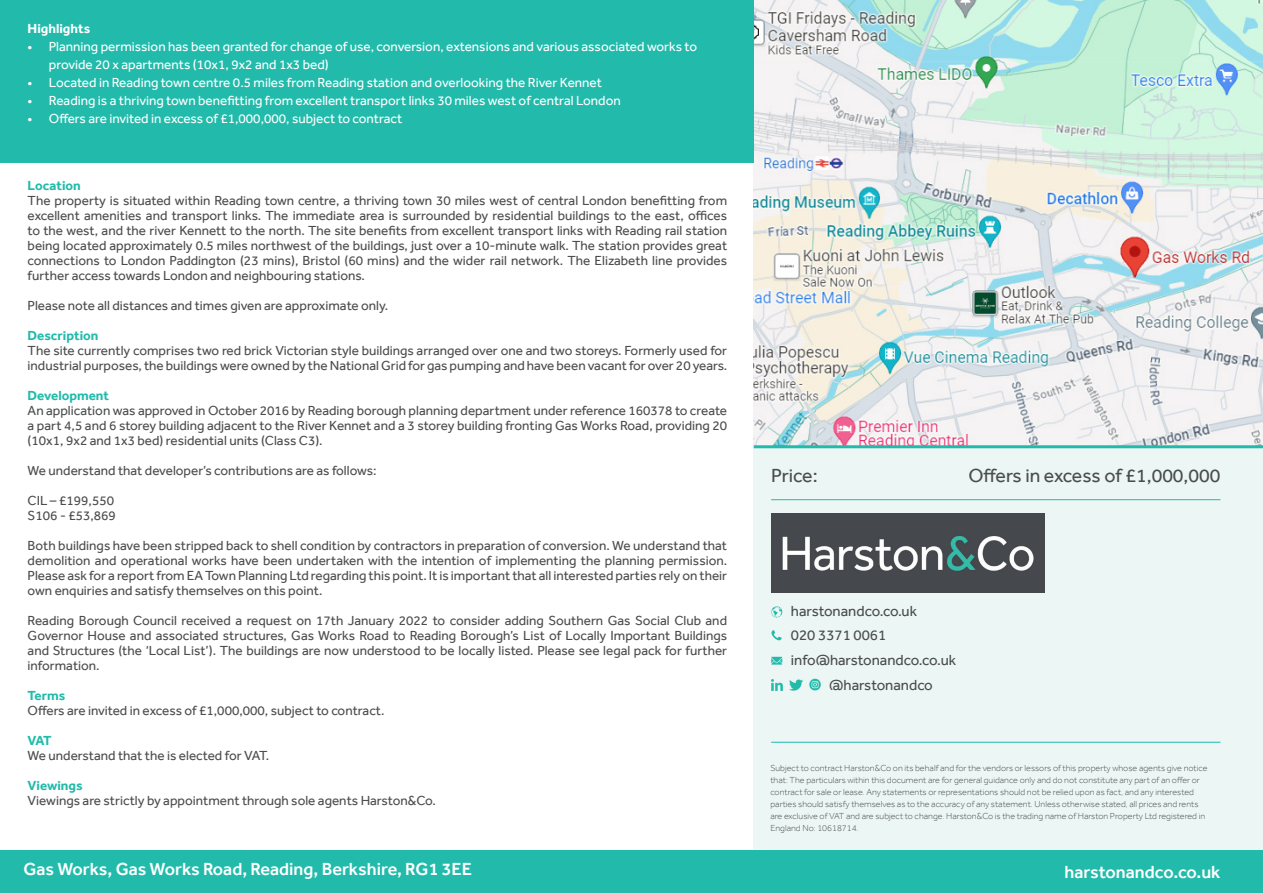
<style>
.page{position:relative;width:1263px;height:893px;background:#fff}
.page>*{position:absolute;margin:0;border:0;box-sizing:border-box;transform-origin:0 0}
.t1{font:19.5px "Effra";color:#4b4c4d}
.t2{font:500 18px "Effra";color:#fff}
.t3{font:15px "Effra";color:#4b4c4d}
.t4{font:13.5px/15px "Effra";color:#4b4c4d;text-align:justify}
.t5{font:13.5px/18px "Effra";color:#fff}
.t6{font:700 13.5px "Effra";color:#22bbab}
.t7{font:700 13.5px "Effra";color:#fff}
.t8{font:300 9px/12px "Effra";color:#4b4c4d}
</style>
<div class="page">
<div style="left:754px;top:355px;width:509px;height:495px;background:#ebf6f5"></div>
<div style="left:0;top:850px;width:1263px;height:43px;background:#22bbab"></div>
<img style="left:754px;top:0;width:509px;height:445px">
<div style="left:0;top:0;width:754px;height:162px;background:#22bbab"></div>
<hr style="left:771px;top:499px;width:449px;height:1px;background:#22bbab">
<hr style="left:754px;top:445px;width:509px;height:3px;background:#22bbab">
<svg style="left:771px;top:606px;width:11px;height:11px"></svg>
<svg style="left:771px;top:630px;width:10px;height:10px"></svg>
<svg style="left:771px;top:657px;width:11px;height:8px"></svg>
<svg style="left:771px;top:679px;width:11px;height:11px"></svg>
<svg style="left:790px;top:679px;width:13px;height:11px"></svg>
<hr style="left:771px;top:742px;width:449px;height:1px;background:#22bbab">
<svg style="left:809px;top:679px;width:12px;height:12px"></svg>
<img style="left:771px;top:514px;width:273px;height:78px">
<p class="t7" style="left:28px;top:21px;width:64px">Highlights</p>
<p class="t5" style="left:49px;top:38px;width:650px;text-indent:-21px">• Planning permission has been granted for change of use, conversion, extensions and various associated works to provide 20 x apartments (10x1, 9x2 and 1x3 bed)</p>
<p class="t5" style="left:28px;top:74px;width:576px">• Located in Reading town centre 0.5 miles from Reading station and overlooking the River Kennet</p>
<p class="t5" style="left:28px;top:92px;width:595px">• Reading is a thriving town benefitting from excellent transport links 30 miles west of central London</p>
<p class="t5" style="left:28px;top:110px;width:376px">• Offers are invited in excess of £1,000,000, subject to contract</p>
<p class="t6" style="left:28px;top:177px;width:55px">Location</p>
<p class="t4" style="left:28px;top:193px;width:701px">The property is situated within Reading town centre, a thriving town 30 miles west of central London benefitting from excellent amenities and transport links. The immediate area is surrounded by residential buildings to the east, offices to the west, and the river Kennett to the north. The site benefits from excellent transport links with Reading rail station being located approximately 0.5 miles northwest of the buildings, just over a 10-minute walk. The station provides great connections to London Paddington (23 mins), Bristol (60 mins) and the wider rail network. The Elizabeth line provides further access towards London and neighbouring stations.</p>
<p class="t4" style="left:28px;top:298px;width:362px">Please note all distances and times given are approximate only.</p>
<p class="t6" style="left:28px;top:327px;width:72px">Description</p>
<p class="t4" style="left:28px;top:343px;width:701px">The site currently comprises two red brick Victorian style buildings arranged over one and two storeys. Formerly used for industrial purposes, the buildings were owned by the National Grid for gas pumping and have been vacant for over 20 years.</p>
<p class="t6" style="left:28px;top:387px;width:83px">Development</p>
<p class="t4" style="left:28px;top:403px;width:701px">An application was approved in October 2016 by Reading borough planning department under reference 160378 to create a part 4,5 and 6 storey building adjacent to the River Kennet and a 3 storey building fronting Gas Works Road, providing 20 (10x1, 9x2 and 1x3 bed) residential units (Class C3).</p>
<p class="t4" style="left:28px;top:463px;width:350px">We understand that developer’s contributions are as follows:</p>
<p class="t4" style="left:28px;top:493px;width:88px">CIL – £199,550</p>
<p class="t4" style="left:28px;top:508px;width:90px">S106 - £53,869</p>
<p class="t4" style="left:28px;top:538px;width:701px">Both buildings have been stripped back to shell condition by contractors in preparation of conversion. We understand that demolition and operational works have been undertaken with the intention of implementing the planning permission.<br>Please ask for a report from EA Town Planning Ltd regarding this point. It is important that all interested parties rely on their own enquiries and satisfy themselves on this point.</p>
<p class="t4" style="left:28px;top:613px;width:701px">Reading Borough Council received a request on 17th January 2022 to consider adding Southern Gas Social Club and Governor House and associated structures, Gas Works Road to Reading Borough’s List of Locally Important Buildings and Structures (the ‘Local List’). The buildings are now understood to be locally listed. Please see legal pack for further information.</p>
<p class="t6" style="left:28px;top:687px;width:39px">Terms</p>
<p class="t4" style="left:28px;top:703px;width:358px">Offers are invited in excess of £1,000,000, subject to contract.</p>
<p class="t6" style="left:28px;top:732px;width:25px">VAT</p>
<p class="t4" style="left:28px;top:748px;width:243px">We understand that the is elected for VAT.</p>
<p class="t6" style="left:28px;top:777px;width:56px">Viewings</p>
<p class="t4" style="left:28px;top:793px;width:410px">Viewings are strictly by appointment through sole agents Harston&amp;Co.</p>
<p class="t2" style="left:23px;top:858px;width:450px">Gas Works, Gas Works Road, Reading, Berkshire, RG1 3EE</p>
<p class="t1" style="left:771px;top:464px;width:48px">Price:</p>
<p class="t1" style="left:968px;top:464px;width:254px">Offers in excess of £1,000,000</p>
<p class="t3" style="left:791px;top:602px;width:128px">harstonandco.co.uk</p>
<p class="t3" style="left:791px;top:626px;width:97px">020 3371 0061</p>
<p class="t3" style="left:791px;top:651px;width:167px">info@harstonandco.co.uk</p>
<p class="t3" style="left:829px;top:676px;width:105px">@harstonandco</p>
<p class="t8" style="left:770px;top:762px;width:439px">Subject to contract Harston&amp;Co on its behalf and for the vendors or lessors of this property whose agents give notice that: The particulars within this document are for general guidance only and do not constitute any part of an offer or contract for sale or lease. Any statements or representations should not be relied upon as fact, and any interested parties should satisfy themselves as to the accuracy of any statement. Unless otherwise stated, all prices and rents are exclusive of VAT and are subject to change. Harston&amp;Co is the trading name of Harston Property Ltd registered in England No: 10618714.</p>
<p class="t2" style="left:1065px;top:861px;width:157px">harstonandco.co.uk</p>
</div>
